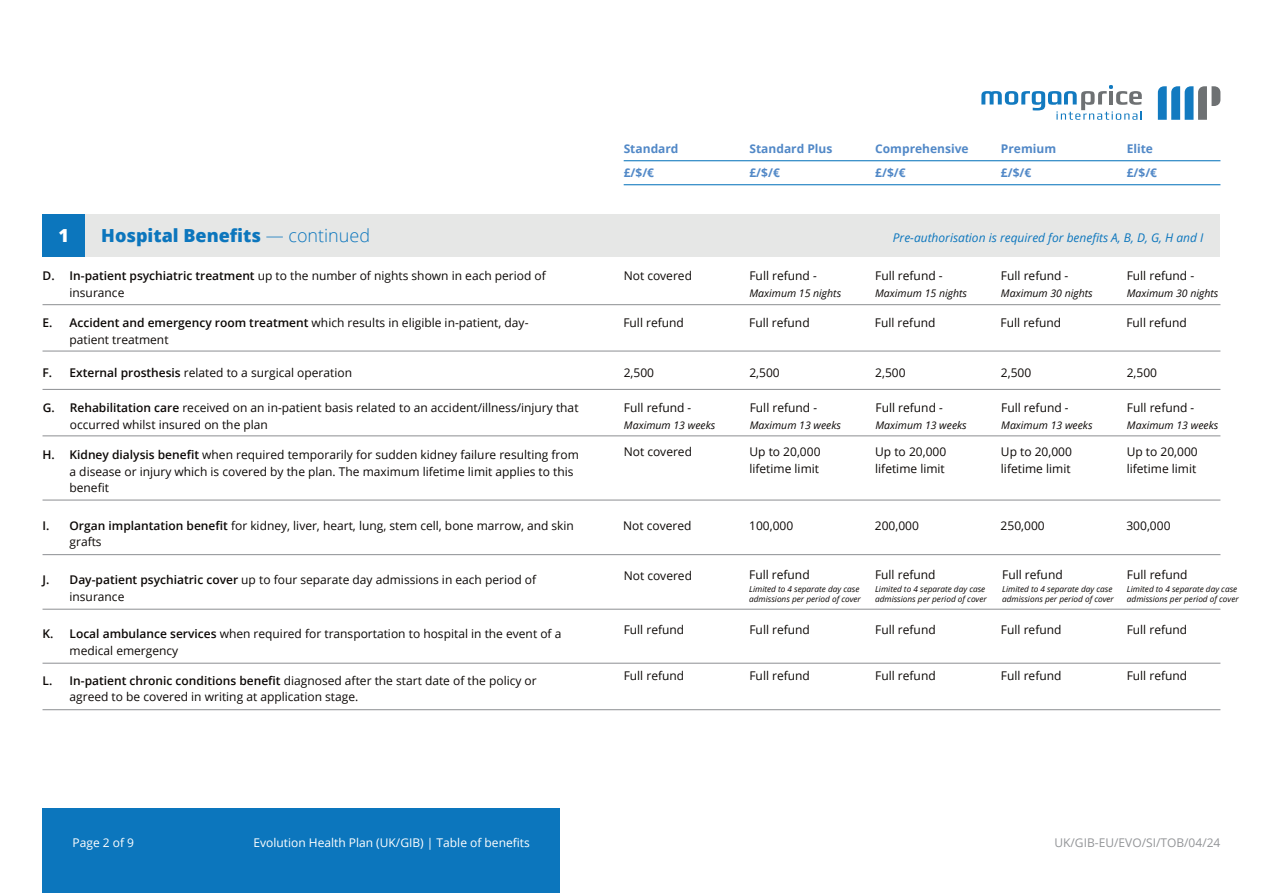
<style>
.page{position:relative;width:1263px;height:893px;background:#fff}
.page>*{position:absolute;margin:0;border:0;box-sizing:border-box;transform-origin:0 0}
.t1{font:800 18px "Open Sans";color:#0c76bd}
.t2{font:800 18px "Open Sans";color:#fff}
.t3{font:12px/16.5px "Open Sans";color:#0c0806}
.t4{font:700 12px "Open Sans";color:#5188c7}
.t5{font:12px "Open Sans";color:#fff}
.t6{font:italic 12px "Open Sans";color:#0c76bd}
.t7{font:12px "Open Sans";color:#939598}
.t8{font:italic 10.5px "Open Sans";color:#0c0806}
.t9{font:italic 8.25px/9.9px "Open Sans";color:#0c0806}
.s1{font-weight:300}
.s2{font-weight:600}
.s3{font-style:italic}
</style>
<div class="page">
<div style="left:43px;top:808px;width:517px;height:85px;background:#0c76bd"></div>
<svg style="left:981px;top:85px;width:161px;height:35px"></svg>
<svg style="left:1158px;top:86px;width:62px;height:34px"></svg>
<div style="left:43px;top:214px;width:1177px;height:43px;background:#e6e7e6"></div>
<div style="left:43px;top:214px;width:42px;height:43px;background:#0c76bd"></div>
<hr style="left:624px;top:184px;width:596px;height:1px;background:#0c76bd">
<hr style="left:624px;top:160px;width:596px;height:1px;background:#0c76bd">
<hr style="left:43px;top:304px;width:1177px;height:1px;background:#939598">
<hr style="left:43px;top:350px;width:1177px;height:2px;background:#939598">
<hr style="left:43px;top:389px;width:1177px;height:1px;background:#939598">
<hr style="left:43px;top:499px;width:1177px;height:2px;background:#939598">
<hr style="left:43px;top:554px;width:1177px;height:1px;background:#939598">
<hr style="left:43px;top:435px;width:1177px;height:1px;background:#939598">
<hr style="left:43px;top:609px;width:1177px;height:1px;background:#939598">
<hr style="left:43px;top:663px;width:1177px;height:1px;background:#939598">
<hr style="left:43px;top:709px;width:1177px;height:1px;background:#939598">
<p class="t4" style="left:624px;top:141px;width:56px">Standard</p>
<p class="t4" style="left:749px;top:141px;width:85px">Standard Plus</p>
<p class="t4" style="left:875px;top:141px;width:95px">Comprehensive</p>
<p class="t4" style="left:1001px;top:141px;width:57px">Premium</p>
<p class="t4" style="left:1127px;top:141px;width:28px">Elite</p>
<p class="t2" style="left:59px;top:222px;width:12px">1</p>
<p class="t1" style="left:101px;top:222px;width:270px">Hospital Benefits <span class="s1">— continued</span></p>
<p class="t4" style="left:624px;top:165px;width:32px">£/$/€</p>
<p class="t4" style="left:749px;top:165px;width:32px">£/$/€</p>
<p class="t4" style="left:875px;top:165px;width:32px">£/$/€</p>
<p class="t4" style="left:1001px;top:165px;width:32px">£/$/€</p>
<p class="t4" style="left:1127px;top:165px;width:32px">£/$/€</p>
<p class="t6" style="left:893px;top:230px;width:312px">Pre-authorisation is required for benefits A, B, D, G, H and I</p>
<p class="t3" style="left:70px;top:267px;width:478px;text-indent:-27px"><span class="s2">D. In-patient psychiatric treatment</span> up to the number of nights shown in each period of insurance</p>
<p class="t3" style="left:875px;top:267px;width:69px">Full refund -</p>
<p class="t3" style="left:624px;top:267px;width:70px">Not covered</p>
<p class="t3" style="left:749px;top:267px;width:69px">Full refund <span class="s3">-</span></p>
<p class="t8" style="left:749px;top:286px;width:93px">Maximum 15 nights</p>
<p class="t8" style="left:875px;top:286px;width:93px">Maximum 15 nights</p>
<p class="t3" style="left:1001px;top:267px;width:69px">Full refund -</p>
<p class="t8" style="left:1001px;top:286px;width:93px">Maximum 30 nights</p>
<p class="t3" style="left:1127px;top:267px;width:69px">Full refund -</p>
<p class="t8" style="left:1127px;top:286px;width:93px">Maximum 30 nights</p>
<p class="t3" style="left:70px;top:314px;width:460px;text-indent:-27px"><span class="s2">E. Accident and emergency room treatment</span> which results in eligible in-patient, day&shy;patient treatment</p>
<p class="t3" style="left:623px;top:314px;width:62px">Full refund</p>
<p class="t3" style="left:749px;top:314px;width:62px">Full refund</p>
<p class="t3" style="left:875px;top:314px;width:62px">Full refund</p>
<p class="t3" style="left:1001px;top:314px;width:62px">Full refund</p>
<p class="t3" style="left:1126px;top:314px;width:62px">Full refund</p>
<p class="t3" style="left:43px;top:364px;width:311px"><span class="s2">F. External prosthesis</span> related to a surgical operation</p>
<p class="t3" style="left:624px;top:364px;width:32px">2,500</p>
<p class="t3" style="left:749px;top:364px;width:32px">2,500</p>
<p class="t3" style="left:875px;top:364px;width:32px">2,500</p>
<p class="t3" style="left:1001px;top:364px;width:32px">2,500</p>
<p class="t3" style="left:1127px;top:364px;width:32px">2,500</p>
<p class="t3" style="left:70px;top:399px;width:510px;text-indent:-27px"><span class="s2">G. Rehabilitation care</span> received on an in-patient basis related to an accident/illness/injury that occurred whilst insured on the plan</p>
<p class="t3" style="left:875px;top:399px;width:69px">Full refund <span class="s3">-</span></p>
<p class="t3" style="left:624px;top:399px;width:69px">Full refund <span class="s3">-</span></p>
<p class="t8" style="left:624px;top:418px;width:93px">Maximum 13 weeks</p>
<p class="t3" style="left:750px;top:399px;width:69px">Full refund <span class="s3">-</span></p>
<p class="t8" style="left:750px;top:418px;width:93px">Maximum 13 weeks</p>
<p class="t8" style="left:875px;top:418px;width:93px">Maximum 13 weeks</p>
<p class="t3" style="left:1001px;top:399px;width:69px">Full refund <span class="s3">-</span></p>
<p class="t8" style="left:1001px;top:418px;width:93px">Maximum 13 weeks</p>
<p class="t3" style="left:1127px;top:399px;width:69px">Full refund <span class="s3">-</span></p>
<p class="t8" style="left:1127px;top:418px;width:93px">Maximum 13 weeks</p>
<p class="t3" style="left:624px;top:443px;width:70px">Not covered</p>
<p class="t3" style="left:749px;top:443px;width:73px">Up to 20,000 lifetime limit</p>
<p class="t3" style="left:1001px;top:443px;width:73px">Up to 20,000 lifetime limit</p>
<p class="t3" style="left:1127px;top:443px;width:73px">Up to 20,000 lifetime limit</p>
<p class="t3" style="left:70px;top:446px;width:511px;text-indent:-27px"><span class="s2">H. Kidney dialysis benefit</span> when required temporarily for sudden kidney failure resulting from a disease or injury which is covered by the plan. The maximum lifetime limit applies to this benefit</p>
<p class="t3" style="left:875px;top:443px;width:73px">Up to 20,000 lifetime limit</p>
<p class="t3" style="left:70px;top:517px;width:506px;text-indent:-27px"><span class="s2">I. Organ implantation benefit</span> for kidney, liver, heart, lung, stem cell, bone marrow, and skin grafts</p>
<p class="t3" style="left:623px;top:517px;width:70px">Not covered</p>
<p class="t3" style="left:749px;top:517px;width:46px">100,000</p>
<p class="t3" style="left:875px;top:517px;width:46px">200,000</p>
<p class="t3" style="left:1001px;top:517px;width:46px">250,000</p>
<p class="t3" style="left:1126px;top:517px;width:46px">300,000</p>
<p class="t3" style="left:70px;top:572px;width:468px;text-indent:-27px"><span class="s2">J. Day-patient psychiatric cover</span> up to four separate day admissions in each period of insurance</p>
<p class="t3" style="left:624px;top:567px;width:70px">Not covered</p>
<p class="t3" style="left:749px;top:566px;width:62px">Full refund</p>
<p class="t9" style="left:749px;top:584px;width:113px">Limited to 4 separate day case admissions per period of cover</p>
<p class="t3" style="left:70px;top:626px;width:493px;text-indent:-27px"><span class="s2">K. Local ambulance services</span> when required for transportation to hospital in the event of a medical emergency</p>
<p class="t3" style="left:43px;top:672px;width:496px"><span class="s2">L. In-patient chronic conditions benefit</span> diagnosed after the start date of the policy or</p>
<p class="t3" style="left:70px;top:689px;width:290px">agreed to be covered in writing at application stage.</p>
<p class="t3" style="left:624px;top:621px;width:62px">Full refund</p>
<p class="t3" style="left:624px;top:668px;width:62px">Full refund</p>
<p class="t3" style="left:749px;top:621px;width:62px">Full refund</p>
<p class="t3" style="left:749px;top:668px;width:62px">Full refund</p>
<p class="t3" style="left:875px;top:566px;width:62px">Full refund</p>
<p class="t9" style="left:875px;top:584px;width:113px">Limited to 4 separate day case admissions per period of cover</p>
<p class="t3" style="left:875px;top:621px;width:62px">Full refund</p>
<p class="t3" style="left:875px;top:668px;width:62px">Full refund</p>
<p class="t3" style="left:1002px;top:566px;width:62px">Full refund</p>
<p class="t9" style="left:1002px;top:584px;width:113px">Limited to 4 separate day case admissions per period of cover</p>
<p class="t3" style="left:1001px;top:621px;width:62px">Full refund</p>
<p class="t3" style="left:1001px;top:668px;width:62px">Full refund</p>
<p class="t3" style="left:1127px;top:566px;width:62px">Full refund</p>
<p class="t9" style="left:1127px;top:584px;width:113px">Limited to 4 separate day case admissions per period of cover</p>
<p class="t3" style="left:1127px;top:621px;width:62px">Full refund</p>
<p class="t3" style="left:1127px;top:668px;width:62px">Full refund</p>
<p class="t5" style="left:73px;top:834px;width:63px">Page 2 of 9</p>
<p class="t5" style="left:253px;top:834px;width:278px">Evolution Health Plan (UK/GIB) | Table of benefits</p>
<p class="t7" style="left:1054px;top:834px;width:167px">UK/GIB-EU/EVO/SI/TOB/04/24</p>
</div>
